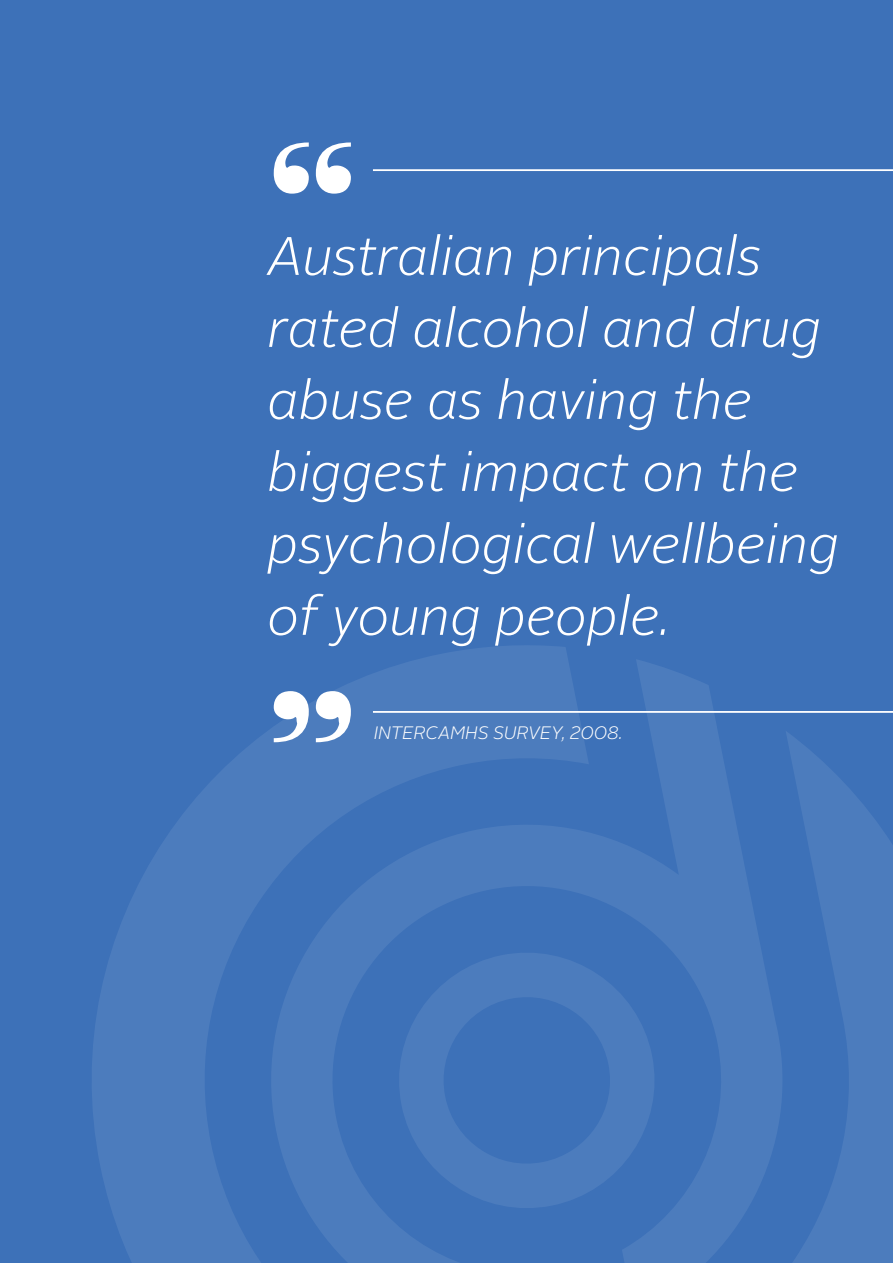
<style>
.page{position:relative;width:893px;height:1263px;background:#3d71b8}
.page>*{position:absolute;margin:0;border:0;box-sizing:border-box;transform-origin:0 0}
.t1{font:258.3px/548.8px "Modern";color:#fff;scale:1.13 1}
.t2{font:italic 300 54px/72px "Alright Sans";color:#fff}
.t3{font:italic 300 18px "Alright Sans";color:#fff}
</style>
<div class="page">
<svg style="left:92px;top:645px;width:801px;height:618px"></svg>
<hr style="left:373px;top:169px;width:520px;height:2px;background:#fff">
<hr style="left:373px;top:711px;width:520px;height:2px;background:#fff">
<h1 class="t1" style="left:268px;top:-6px;width:79px">“ ”</h1>
<p class="t2" style="left:268px;top:221px;width:574px">Australian principals rated alcohol and drug abuse as having the biggest impact on the psychological wellbeing of young people.</p>
<p class="t3" style="left:374px;top:720px;width:250px">INTERCAMHS SURVEY, 2008.</p>
</div>
